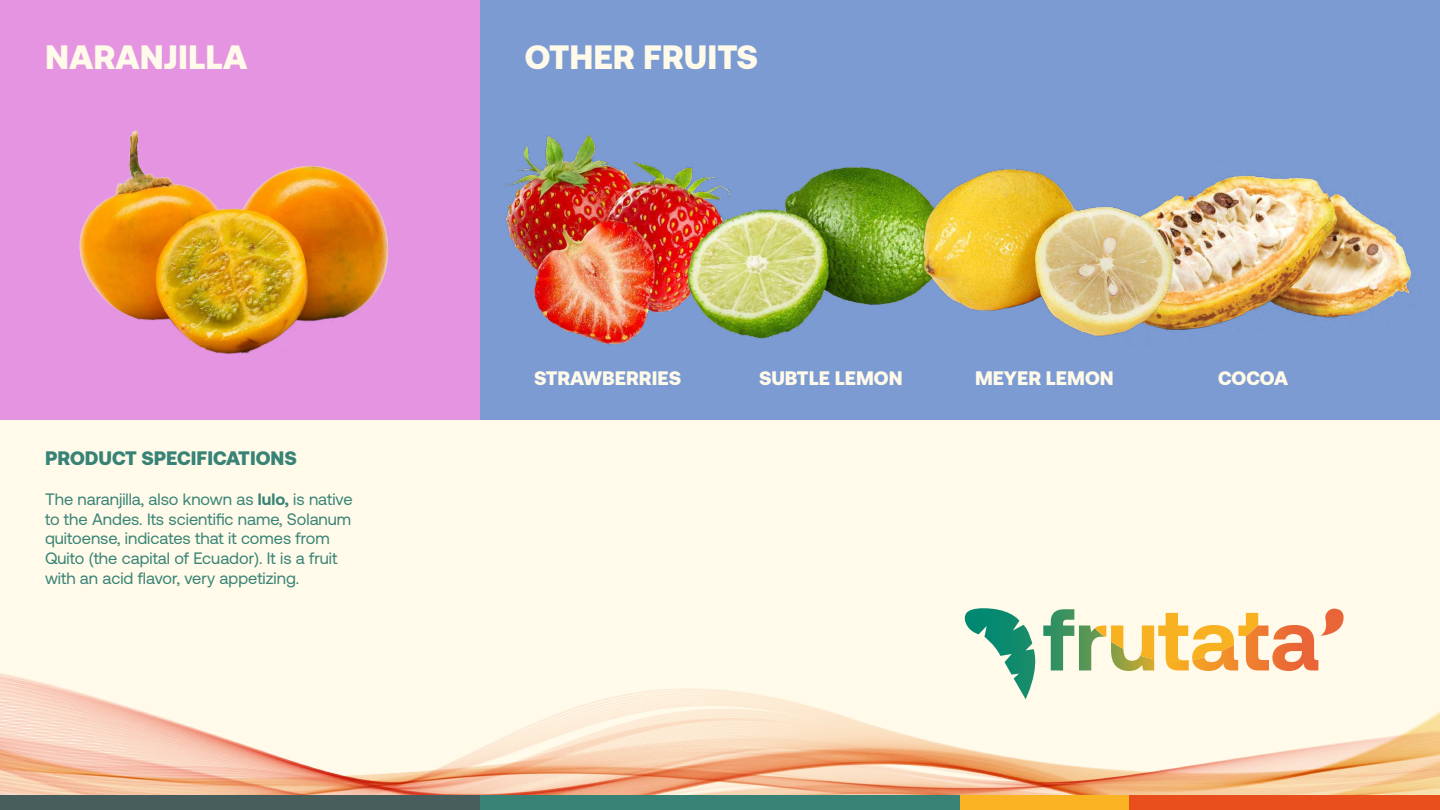
<style>
.page{position:relative;width:1440px;height:810px;background:#fffae9}
.page>*{position:absolute;margin:0;border:0;box-sizing:border-box;transform-origin:0 0}
.t1{font:900 33.75px "Aeonik";color:#fffae9}
.t2{font:900 19.5px "Aeonik";color:#fffae9}
.t3{font:900 19.5px "Aeonik";color:#388376}
.t4{font:16.5px/19.8px "Aeonik";color:#388376}
.s1{font-weight:700}
</style>
<div class="page">
<img style="left:0;top:673px;width:1440px;height:122px">
<div style="left:480px;top:0;width:960px;height:420px;background:#7b9bd2"></div>
<img style="left:1248px;top:175px;width:164px;height:143px">
<div style="left:0;top:0;width:480px;height:420px;background:#e494e0"></div>
<img style="left:79px;top:130px;width:309px;height:224px">
<img style="left:506px;top:134px;width:138px;height:211px">
<img style="left:644px;top:164px;width:234px;height:175px">
<svg style="left:964px;top:608px;width:381px;height:91px"></svg>
<img style="left:878px;top:169px;width:370px;height:168px">
<div style="left:0;top:795px;width:480px;height:15px;background:#485e5c"></div>
<div style="left:480px;top:795px;width:480px;height:15px;background:#388376"></div>
<div style="left:960px;top:795px;width:200px;height:15px;background:#fab322"></div>
<div style="left:1129px;top:795px;width:311px;height:15px;background:#e94e1d"></div>
<h1 class="t1" style="left:45px;top:37px;width:204px">NARANJILLA</h1>
<h1 class="t1" style="left:525px;top:37px;width:234px">OTHER FRUITS</h1>
<p class="t3" style="left:45px;top:447px;width:253px">PRODUCT SPECIFICATIONS</p>
<p class="t4" style="left:45px;top:489px;width:309px">The naranjilla, also known as <span class="s1">lulo,</span> is native to the Andes. Its scientific name, Solanum quitoense, indicates that it comes from Quito (the capital of Ecuador). It is a fruit with an acid flavor, very appetizing.</p>
<p class="t2" style="left:534px;top:367px;width:149px">STRAWBERRIES</p>
<p class="t2" style="left:759px;top:367px;width:145px">SUBTLE LEMON</p>
<p class="t2" style="left:975px;top:367px;width:140px">MEYER LEMON</p>
<p class="t2" style="left:1218px;top:367px;width:72px">COCOA</p>
</div>
